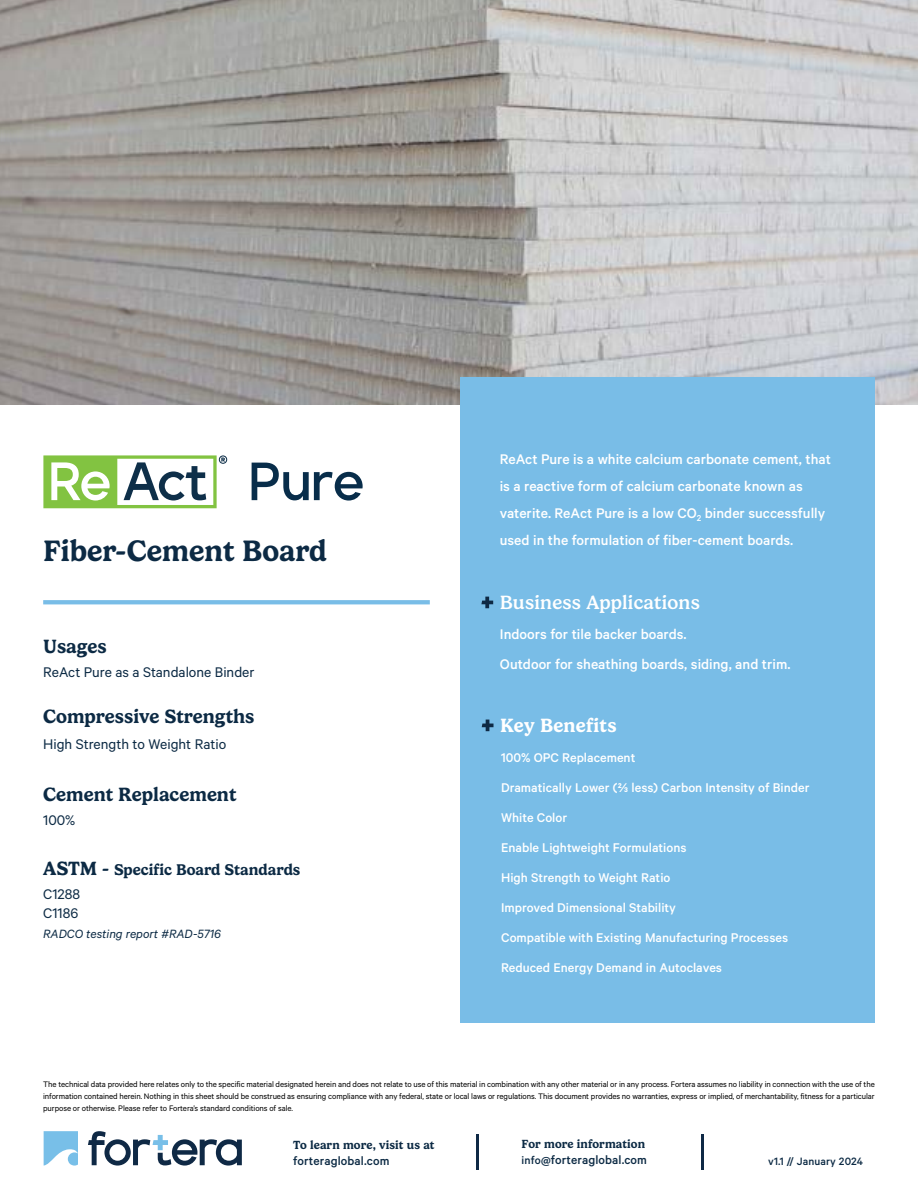
<style>
.page{position:relative;width:918px;height:1188px;background:#fff}
.page>*{position:absolute;margin:0;border:0;box-sizing:border-box;transform-origin:0 0}
.t1{font:700 56.1px "Arodora Pro";color:#082d4a}
.t2{font:600 30px "Gelica";color:#0c2a44}
.t3{font:600 19.5px "Gelica";color:#0c2a44}
.t4{font:500 19.5px "Gelica";letter-spacing:.01em;color:#fff}
.t5{font:600 19.5px "Gelica";letter-spacing:.01em;color:#fff}
.t6{font:500 15.75px/27px "Calibre";color:#fff}
.t7{font:15.75px/19.5px "Calibre";color:#0c2a44}
.t8{font:600 15.75px "Gelica";color:#0c2a44}
.t9{font:500 14.25px/30px "Calibre";color:#fff}
.t10{font:500 13.5px "Calibre";letter-spacing:.01em;color:#0c2a44}
.t11{font:italic 13.5px "Calibre";color:#0c2a44}
.t12{font:600 12px "Gelica";letter-spacing:.01em;color:#0c2a44}
.t13{font:500 12px "Calibre";letter-spacing:.01em;color:#0c2a44}
.t14{font:9px/12px "Calibre";letter-spacing:-.01em;color:#000;text-align:justify}
.s1{font-size:19.5px}
.s2{font-size:12.45px}
</style>
<div class="page">
<img style="left:0;top:0;width:918px;height:405px">
<div style="left:460px;top:378px;width:415px;height:645px;background:#79bde7"></div>
<svg style="left:44px;top:1131px;width:34px;height:35px"></svg>
<svg style="left:88px;top:1131px;width:154px;height:35px"></svg>
<hr style="left:476px;top:1134px;width:2px;height:36px;background:#0f2945">
<hr style="left:701px;top:1134px;width:2px;height:36px;background:#0f2945">
<svg style="left:43px;top:600px;width:387px;height:4px"></svg>
<svg style="left:481px;top:597px;width:12px;height:11px"></svg>
<svg style="left:482px;top:720px;width:12px;height:11px"></svg>
<svg style="left:43px;top:455px;width:184px;height:53px"></svg>
<h1 class="t1" style="left:248px;top:445px;width:119px">Pure</h1>
<h2 class="t2" style="left:43px;top:533px;width:285px">Fiber-Cement Board</h2>
<h3 class="t3" style="left:43px;top:635px;width:65px">Usages</h3>
<h3 class="t7" style="left:43px;top:662px;width:213px">ReAct Pure as a Standalone Binder</h3>
<h3 class="t3" style="left:43px;top:706px;width:213px">Compressive Strengths</h3>
<h3 class="t7" style="left:43px;top:734px;width:185px">High Strength to Weight Ratio</h3>
<h3 class="t3" style="left:43px;top:783px;width:195px">Cement Replacement</h3>
<h3 class="t7" style="left:43px;top:810px;width:34px">100%</h3>
<h3 class="t8" style="left:43px;top:861px;width:259px"><span class="s1">ASTM -</span> Specific Board Standards</h3>
<h3 class="t7" style="left:43px;top:884px;width:39px">C1288<br>C1186</h3>
<h3 class="t11" style="left:43px;top:926px;width:179px">RADCO testing report #RAD-5716</h3>
<h3 class="t6" style="left:500px;top:445px;width:333px">ReAct Pure is a white calcium carbonate cement, that is a reactive form of calcium carbonate known as vaterite. ReAct Pure is a low CO<sub>2</sub> binder successfully used in the formulation of fiber-cement boards.</h3>
<h3 class="t4" style="left:500px;top:592px;width:202px">Business Applications</h3>
<h3 class="t6" style="left:500px;top:618px;width:292px;line-height:30px">Indoors for tile backer boards.<br>Outdoor for sheathing boards, siding, and trim.</h3>
<h3 class="t5" style="left:500px;top:714px;width:118px">Key Benefits</h3>
<p class="t9" style="left:501px;top:742px;width:310px">100% OPC Replacement<br>Dramatically Lower (2/3 less) Carbon Intensity of Binder White Color<br>Enable Lightweight Formulations<br>High Strength to Weight Ratio<br>Improved Dimensional Stability<br>Compatible with Existing Manufacturing Processes Reduced Energy Demand in Autoclaves</p>
<p class="t14" style="left:43px;top:1078px;width:833px">The technical data provided here relates only to the specific material designated herein and does not relate to use of this material in combination with any other material or in any process. Fortera assumes no liability in connection with the use of the information contained herein. Nothing in this sheet should be construed as ensuring compliance with any federal, state or local laws or regulations. This document provides no warranties, express or implied, of merchantability, fitness for a particular purpose or otherwise. Please refer to Fortera’s standard conditions of sale.</p>
<h3 class="t12" style="left:293px;top:1138px;width:143px">To learn more, visit us at</h3>
<h3 class="t10" style="left:293px;top:1153px;width:98px">forteraglobal.com</h3>
<h3 class="t12" style="left:522px;top:1137px;width:125px">For more information</h3>
<h3 class="t10" style="left:522px;top:1152px;width:127px"><span class="s2">info@</span>forteraglobal.com</h3>
<h3 class="t13" style="left:768px;top:1155px;width:96px">v1.1 // January 2024</h3>
</div>
